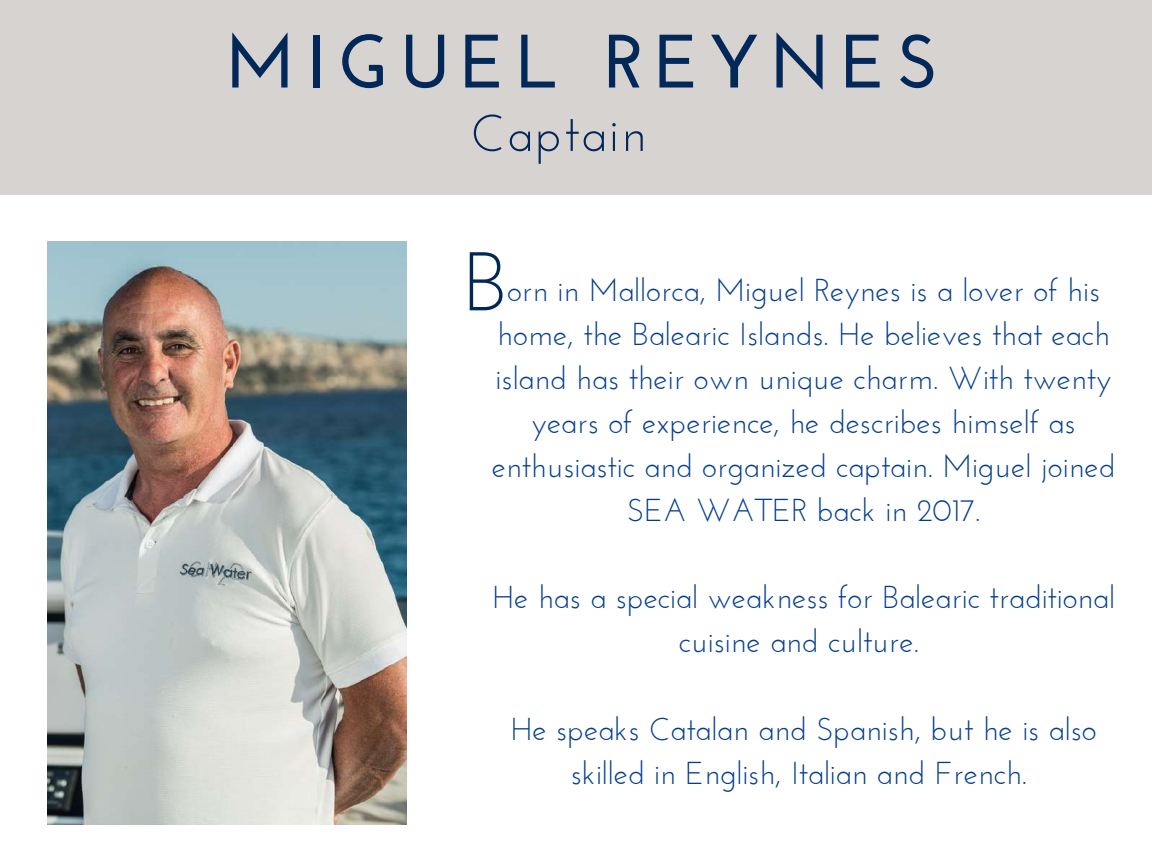
<style>
.page{position:relative;width:1152px;height:864px;background:#fff}
.page>*{position:absolute;margin:0;border:0;box-sizing:border-box;transform-origin:0 0}
.t1{font:82.95px "Josefin Sans";color:#022759}
.t2{font:700 75.45px "Josefin Sans";letter-spacing:.14em;color:#022759}
.t3{font:51.45px "Josefin Sans";letter-spacing:.04em;color:#022759}
.t4{font:31.65px/43.8px "Josefin Sans";color:#033e8d;text-align:center}
</style>
<div class="page">
<img style="left:47px;top:241px;width:359px;height:583px">
<div style="left:0;top:0;width:1152px;height:195px;background:#d7d3d1"></div>
<h2 class="t2" style="left:225px;top:31px;width:716px">MIGUEL REYNES</h2>
<h3 class="t3" style="left:471px;top:112px;width:177px">Captain</h3>
<h1 class="t1" style="left:464px;top:248px;width:46px">B</h1>
<p class="t4" style="left:492px;top:271px;width:625px">orn in Mallorca, Miguel Reynes is a lover of his home, the Balearic Islands. He believes that each island has their own unique charm. With twenty years of experience, he describes himself as enthusiastic and organized captain. Miguel joined SEA WATER back in 2017.</p>
<p class="t4" style="left:492px;top:578px;width:625px">He has a special weakness for Balearic traditional cuisine and culture.</p>
<p class="t4" style="left:510px;top:710px;width:588px">He speaks Catalan and Spanish, but he is also skilled in English, Italian and French.</p>
</div>
